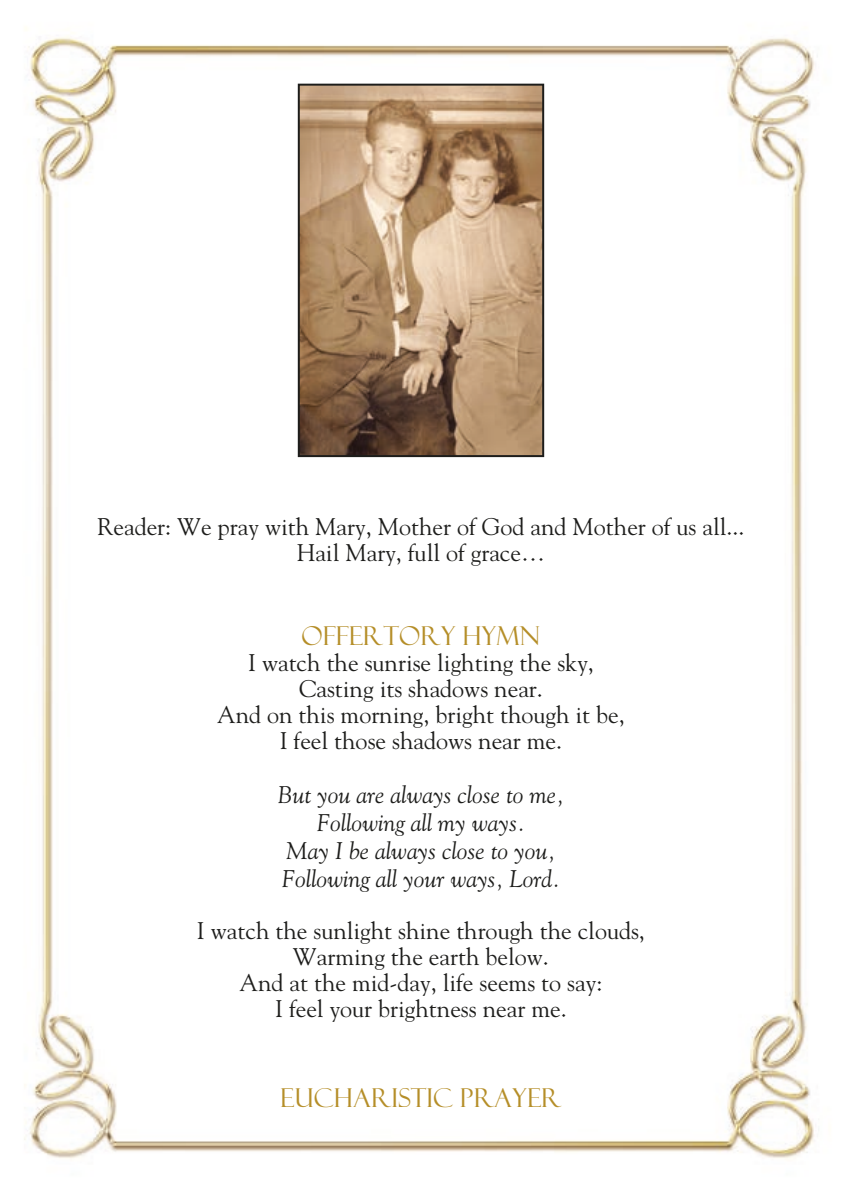
<style>
.page{position:relative;width:842px;height:1191px;background:#fff}
.page>*{position:absolute;margin:0;border:0;box-sizing:border-box;transform-origin:0 0}
.t1{font:26px "Felix Titling";color:#b58e28}
.t2{font:24px/26px "Goudy";color:#1d1d1b;text-align:center}
.t3{font:italic 24px/28px "Goudy";color:#1d1d1b;text-align:center}
</style>
<div class="page">
<img style="left:24px;top:28px;width:791px;height:1131px">
<img style="left:301px;top:87px;width:240px;height:367px">
<div style="left:298px;top:84px;width:246px;height:373px;border:2px solid #1d1d1b"></div>
<p class="t2" style="left:97px;top:513px;width:649px">Reader: We pray with Mary, Mother of God and Mother of us all...<br>Hail Mary, full of grace…</p>
<p class="t1" style="left:302px;top:621px;width:240px">OFFERTORY HYMN</p>
<p class="t2" style="left:217px;top:649px;width:409px">I watch the sunrise lighting the sky,<br>Casting its shadows near.<br>And on this morning, bright though it be,<br>I feel those shadows near me.</p>
<p class="t3" style="left:278px;top:780px;width:288px">But you are always close to me,<br>Following all my ways.<br>May I be always close to you,<br>Following all your ways, Lord.</p>
<p class="t2" style="left:197px;top:917px;width:449px">I watch the sunlight shine through the clouds, Warming the earth below.<br>And at the mid-day, life seems to say:<br>I feel your brightness near me.</p>
<p class="t1" style="left:280px;top:1083px;width:283px">EUCHARISTIC PRAYER</p>
</div>
